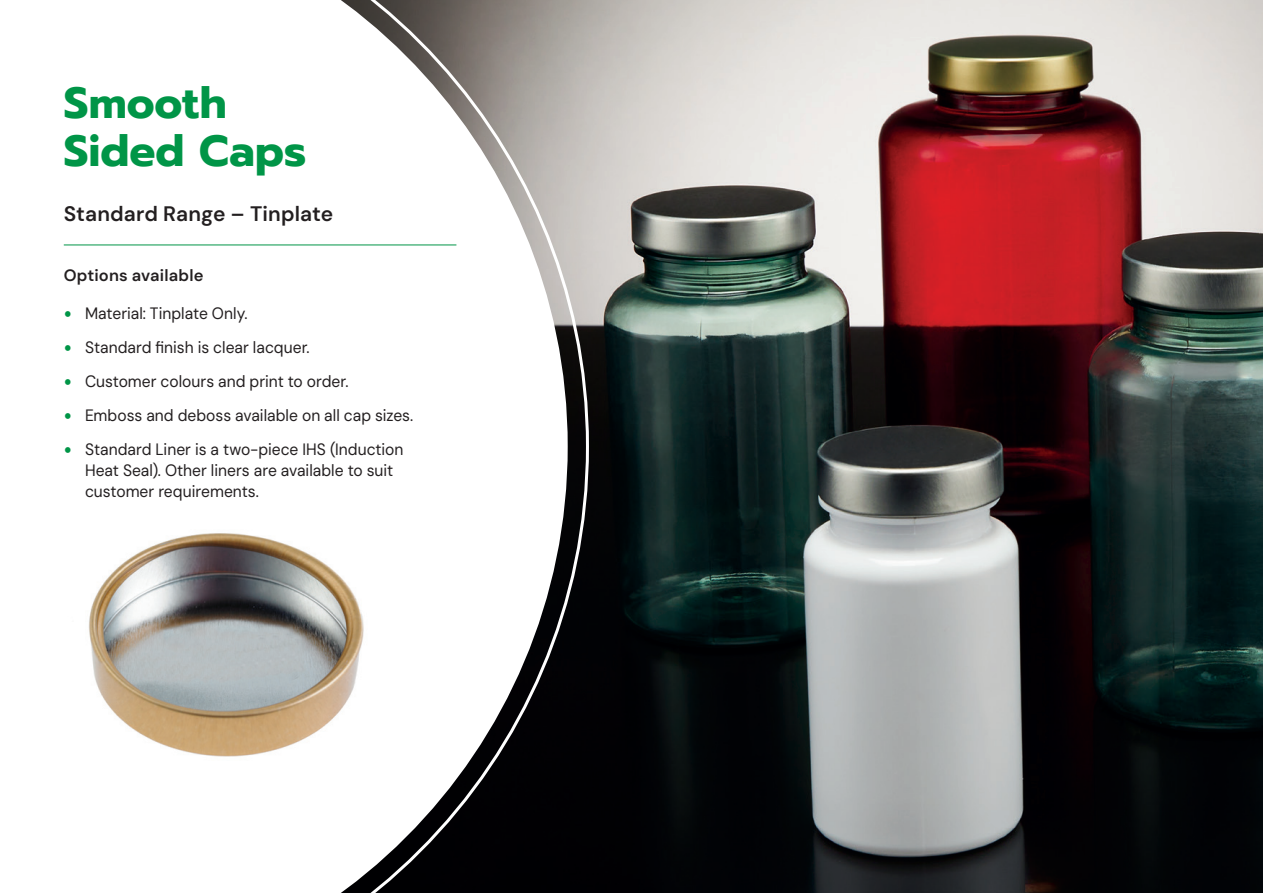
<style>
.page{position:relative;width:1263px;height:893px;background:#fff}
.page>*{position:absolute;margin:0;border:0;box-sizing:border-box;transform-origin:0 0}
.range_title{font:700 43.5px/48px "Prompt";color:#009547}
.range_sub_header{font:600 21px "DM Sans";letter-spacing:.005em;color:#231f20}
.t1{font:16.5px/21px "DM Sans";color:#231f20;scale:.95 1}
.oprions_avaliable{font:600 16.5px "DM Sans";letter-spacing:.01em;color:#231f20}
.s1{font-size:24px;color:#009547}
</style>
<div class="page">
<img style="left:589px;top:0;width:674px;height:893px">
<svg style="left:63px;top:0;width:526px;height:893px"></svg>
<hr style="left:64px;top:245px;width:392px;height:1px;background:#009547">
<img style="left:64px;top:514px;width:329px;height:294px">
<p class="range_title" style="left:64px;top:78px;width:244px">Smooth<br>Sided Caps</p>
<p class="range_sub_header" style="left:64px;top:200px;width:271px">Standard Range – Tinplate</p>
<p class="oprions_avaliable" style="left:64px;top:265px;width:141px">Options available</p>
<p class="t1" style="left:64px;top:303px;width:195px"><span class="s1">•</span> Material: Tinplate Only.</p>
<p class="t1" style="left:64px;top:337px;width:260px"><span class="s1">•</span> Standard finish is clear lacquer.</p>
<p class="t1" style="left:64px;top:371px;width:301px"><span class="s1">•</span> Customer colours and print to order.</p>
<p class="t1" style="left:64px;top:404px;width:369px"><span class="s1">•</span> Emboss and deboss available on all cap sizes.</p>
<p class="t1" style="left:85px;top:438px;width:337px;text-indent:-21px"><span class="s1">•</span> Standard Liner is a two-piece IHS (Induction<br>Heat Seal). Other liners are available to suit customer requirements.</p>
</div>
